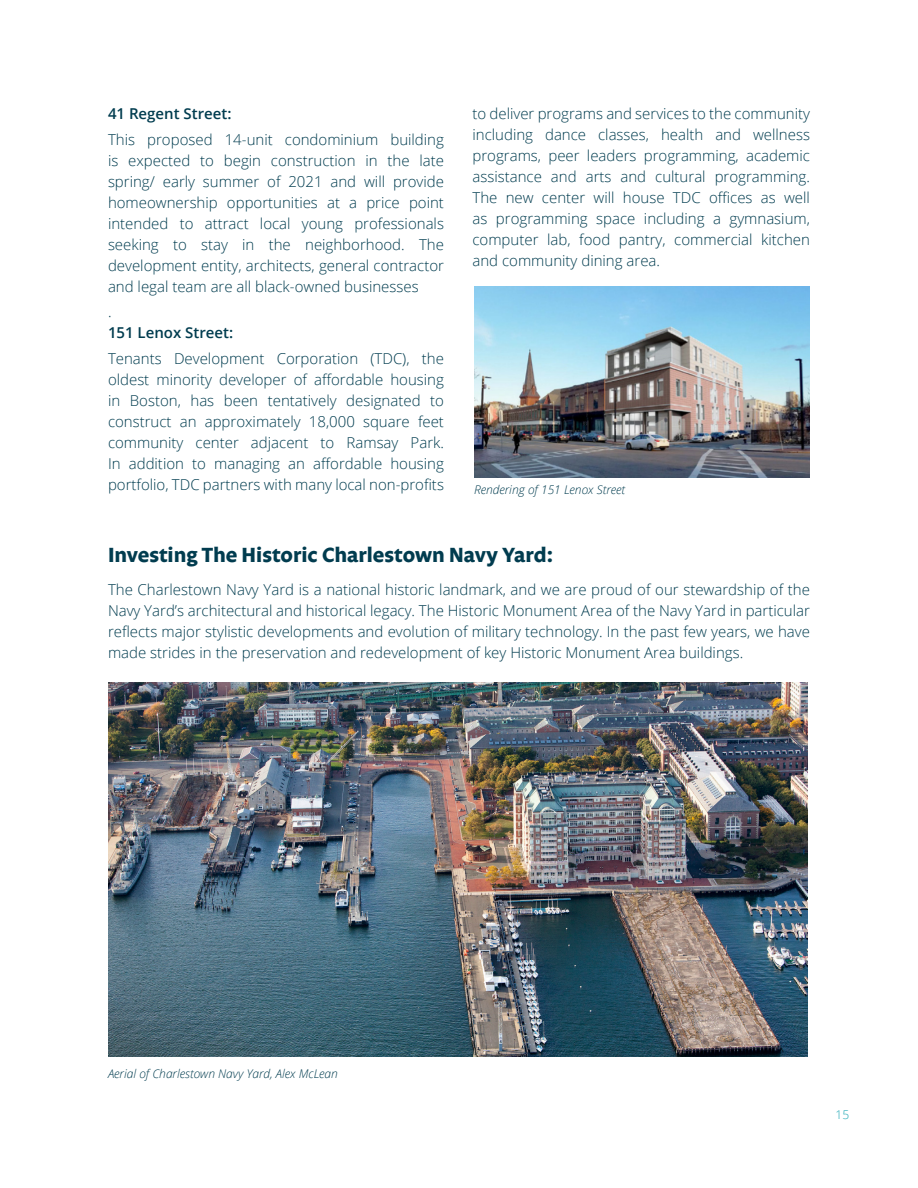
<style>
.page{position:relative;width:918px;height:1188px;background:#fff}
.page>*{position:absolute;margin:0;border:0;box-sizing:border-box;transform-origin:0 0}
.Body{font:700 21px "Legato OT";color:#013c4f}
.Bullets{font:300 15px/21px "Open Sans";color:#013c4f;text-align:justify}
.Body-2{font:300 15px/21px "Open Sans";color:#013c4f;text-align:justify}
.Bullets-2{font:600 15px/21px "Open Sans";color:#013c4f}
.t1{font:italic 300 12px "Open Sans";color:#013c4f}
.t2{font:300 12px "Open Sans";color:#1ca6b3}
.s1{font-weight:300}
</style>
<div class="page">
<img style="left:474px;top:286px;width:336px;height:192px">
<img style="left:108px;top:682px;width:700px;height:375px">
<p class="Bullets-2" style="left:108px;top:103px;width:125px">41 Regent Street:</p>
<p class="Bullets" style="left:108px;top:129px;width:338px">This proposed 14-unit condominium building is expected to begin construction in the late spring/ early summer of 2021 and will provide homeownership opportunities at a price point intended to attract local young professionals seeking to stay in the neighborhood. The development entity, architects, general contractor and legal team are all black-owned businesses</p>
<p class="Bullets-2" style="left:108px;top:301px;width:127px"><span class="s1">.<br></span>151 Lenox Street:</p>
<p class="Bullets" style="left:108px;top:348px;width:338px">Tenants Development Corporation (TDC), the oldest minority developer of affordable housing in Boston, has been tentatively designated to construct an approximately 18,000 square feet community center adjacent to Ramsay Park.<br>In addition to managing an affordable housing portfolio, TDC partners with many local non-profits</p>
<p class="Bullets" style="left:472px;top:103px;width:339px">to deliver programs and services to the community including dance classes, health and wellness programs, peer leaders programming, academic assistance and arts and cultural programming.<br>The new center will house TDC offices as well as programming space including a gymnasium, computer lab, food pantry, commercial kitchen and community dining area.</p>
<p class="t1" style="left:474px;top:481px;width:153px">Rendering of 151 Lenox Street</p>
<p class="Body" style="left:108px;top:543px;width:447px">Investing The Historic Charlestown Navy Yard:</p>
<p class="Body-2" style="left:108px;top:579px;width:704px">The Charlestown Navy Yard is a national historic landmark, and we are proud of our stewardship of the Navy Yard’s architectural and historical legacy. The Historic Monument Area of the Navy Yard in particular reflects major stylistic developments and evolution of military technology. In the past few years, we have made strides in the preservation and redevelopment of key Historic Monument Area buildings.</p>
<p class="t1" style="left:108px;top:1066px;width:231px">Aerial of Charlestown Navy Yard, Alex McLean</p>
<p class="t2" style="left:836px;top:1106px;width:15px">15</p>
</div>
